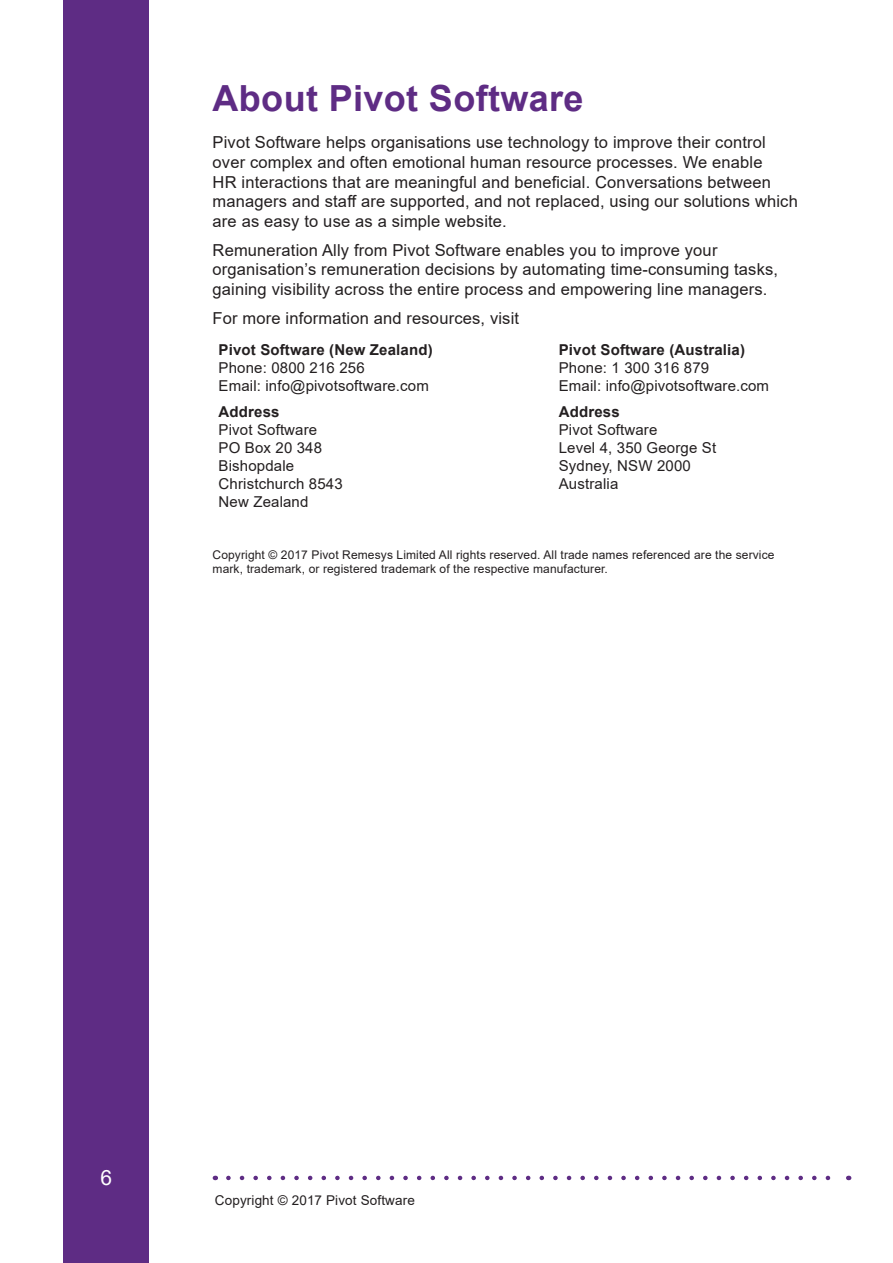
<style>
.page{position:relative;width:893px;height:1263px;background:#fff}
.page>*{position:absolute;margin:0;border:0;box-sizing:border-box;transform-origin:0 0}
.Heading_1{font:700 36px "Arial";letter-spacing:.01em;color:#5e2c84}
.t1{font:21px "Arial";color:#fff}
.Body{font:16.5px/19.8px "Arial";letter-spacing:.01em;color:#231f20}
.Body-2{font:15px "Arial";letter-spacing:.01em;color:#231f20}
.Body-3{font:700 15px "Arial";letter-spacing:.01em;color:#231f20}
.t2{font:13.5px "Arial";letter-spacing:.01em;color:#231f20}
.Body-4{font:12px/14.4px "Arial";letter-spacing:.01em;color:#231f20}
</style>
<div class="page">
<svg style="left:228px;top:1176px;width:603px;height:4px"></svg>
<div style="left:64px;top:0;width:85px;height:1263px;background:#5e2c84"></div>
<p class="Heading_1" style="left:213px;top:73px;width:372px">About Pivot Software</p>
<p class="Body" style="left:213px;top:132px;width:587px">Pivot Software helps organisations use technology to improve their control over complex and often emotional human resource processes. We enable<br>HR interactions that are meaningful and beneficial. Conversations between managers and staff are supported, and not replaced, using our solutions which are as easy to use as a simple website.</p>
<p class="Body" style="left:213px;top:240px;width:567px">Remuneration Ally from Pivot Software enables you to improve your organisation’s remuneration decisions by automating time-consuming tasks, gaining visibility across the entire process and empowering line managers.</p>
<p class="Body" style="left:213px;top:308px;width:308px">For more information and resources, visit</p>
<p class="Body-3" style="left:219px;top:339px;width:216px">Pivot Software (New Zealand)</p>
<p class="Body-2" style="left:219px;top:357px;width:148px">Phone: 0800 216 256</p>
<p class="Body-2" style="left:219px;top:375px;width:212px">Email: info@pivotsoftware.com</p>
<p class="Body-3" style="left:219px;top:402px;width:62px">Address</p>
<p class="Body-2" style="left:219px;top:420px;width:100px">Pivot Software</p>
<p class="Body-2" style="left:219px;top:438px;width:105px">PO Box 20 348</p>
<p class="Body-2" style="left:219px;top:456px;width:77px">Bishopdale</p>
<p class="Body-2" style="left:219px;top:474px;width:126px">Christchurch 8543</p>
<p class="Body-2" style="left:219px;top:492px;width:91px">New Zealand</p>
<p class="Body-3" style="left:559px;top:339px;width:188px">Pivot Software (Australia)</p>
<p class="Body-2" style="left:559px;top:357px;width:152px">Phone: 1 300 316 879</p>
<p class="Body-2" style="left:559px;top:375px;width:212px">Email: info@pivotsoftware.com</p>
<p class="Body-3" style="left:559px;top:402px;width:62px">Address</p>
<p class="Body-2" style="left:559px;top:420px;width:100px">Pivot Software</p>
<p class="Body-2" style="left:559px;top:438px;width:159px">Level 4, 350 George St</p>
<p class="Body-2" style="left:559px;top:456px;width:134px">Sydney, NSW 2000</p>
<p class="Body-2" style="left:559px;top:474px;width:61px">Australia</p>
<p class="Body-4" style="left:213px;top:547px;width:563px">Copyright © 2017 Pivot Remesys Limited All rights reserved. All trade names referenced are the service mark, trademark, or registered trademark of the respective manufacturer.</p>
<p class="t1" style="left:100px;top:1163px;width:13px">6</p>
<p class="t2" style="left:215px;top:1191px;width:202px">Copyright © 2017 Pivot Software</p>
</div>
